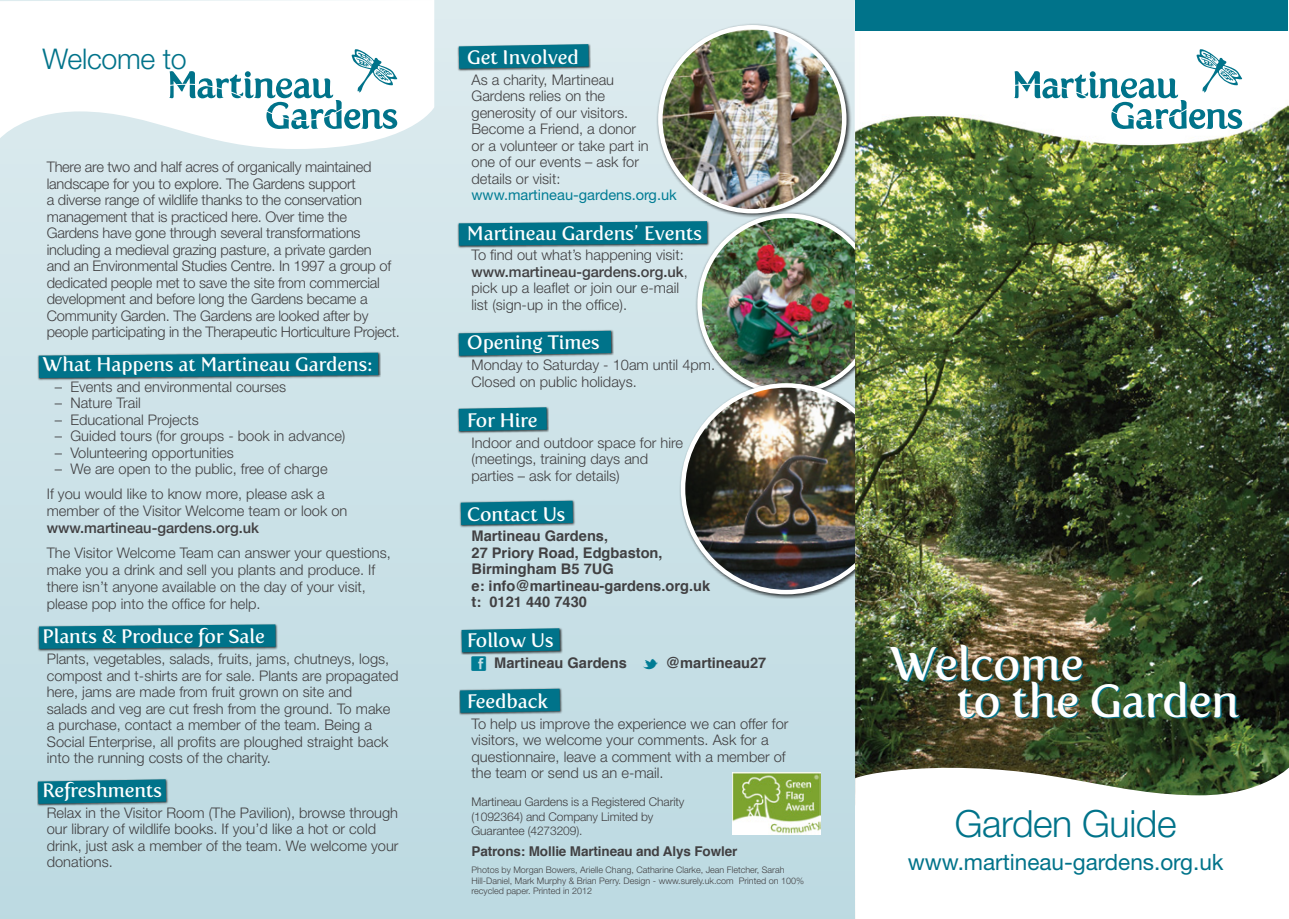
<style>
.page{position:relative;width:1289px;height:919px;background:#fff}
.page>*{position:absolute;margin:0;border:0;box-sizing:border-box;transform-origin:0 0}
.t1{font:46.5px/37.5px "Fertigo";letter-spacing:-.01em;color:#fff}
.t2{font:300 37.5px "Helvetica Neue";letter-spacing:-.01em;color:#00738a}
.t3{font:300 28.5px "Helvetica Neue";letter-spacing:-.01em;color:#00738a}
.t4{font:22.5px "Helvetica Neue";color:#00738a}
.t5{font:19.5px "Fertigo";color:#fff}
.t6{font:300 14.7px/16.5px "Helvetica Neue";color:#414042}
.t7{font:700 14.7px/16.5px "Helvetica";color:#414042}
.t8{font:500 14.7px "Helvetica Neue";color:#414042}
.t9{font:14.7px "Helvetica Neue";color:#007c94}
.t10{font:700 13.5px "Helvetica";letter-spacing:-.01em;color:#414042}
.t11{font:300 12px/14.4px "Helvetica Neue";letter-spacing:-.01em;color:#414042}
.t12{font:300 9px/10.5px "Helvetica Neue";color:#414042}
.s1{font-weight:500}
.s2{color:#007c94}
</style>
<div class="page">
<div style="left:0;top:0;width:1288px;height:918px;background:linear-gradient(to bottom,#deecef,#bcd9e1)"></div>
<div style="left:695px;top:211px;width:188px;height:188px;background:#000;opacity:.75"></div>
<img style="left:699px;top:216px;width:177px;height:176px;border-radius:88px">
<div style="left:679px;top:381px;width:217px;height:218px;background:#000;opacity:.75"></div>
<img style="left:683px;top:385px;width:206px;height:207px;border-radius:103px">
<div style="left:656px;top:23px;width:195px;height:195px;background:#000;opacity:.75"></div>
<img style="left:660px;top:27px;width:184px;height:184px">
<div style="left:658px;top:25px;width:188px;height:188px;border:4px solid #fff;border-radius:50%"></div>
<div style="left:37px;top:351px;width:344px;height:29px;background:#000;opacity:.75"></div>
<svg style="left:39px;top:353px;width:339px;height:25px;background:#10788d"></svg>
<div style="left:459px;top:499px;width:116px;height:28px;background:#000;opacity:.75"></div>
<svg style="left:461px;top:500px;width:112px;height:25px;background:#10788d"></svg>
<div style="left:457px;top:220px;width:252px;height:28px;background:#000;opacity:.75"></div>
<svg style="left:459px;top:221px;width:248px;height:25px;background:#10788d"></svg>
<div style="left:457px;top:329px;width:157px;height:29px;background:#000;opacity:.75"></div>
<svg style="left:459px;top:331px;width:152px;height:25px;background:#0f778c"></svg>
<div style="left:457px;top:406px;width:92px;height:27px;background:#000;opacity:.75"></div>
<svg style="left:459px;top:407px;width:88px;height:24px;background:#0a768b"></svg>
<div style="left:457px;top:43px;width:134px;height:28px;background:#000;opacity:.75"></div>
<svg style="left:459px;top:44px;width:129px;height:25px;background:#10788d"></svg>
<div style="left:460px;top:626px;width:102px;height:29px;background:#000;opacity:.75"></div>
<div style="left:37px;top:777px;width:131px;height:29px;background:#000;opacity:.75"></div>
<svg style="left:38px;top:779px;width:128px;height:24px;background:#0c778d"></svg>
<div style="left:38px;top:623px;width:240px;height:28px;background:#000;opacity:.75"></div>
<svg style="left:39px;top:624px;width:236px;height:24px;background:#0c788d"></svg>
<svg style="left:0;top:0;width:434px;height:149px"></svg>
<img style="left:855px;top:0;width:433px;height:765px">
<svg style="left:855px;top:765px;width:433px;height:153px"></svg>
<svg style="left:169px;top:49px;width:228px;height:80px"></svg>
<svg style="left:1014px;top:49px;width:228px;height:80px"></svg>
<div style="left:855px;top:0;width:432px;height:30px;background:#00738a"></div>
<div style="left:458px;top:687px;width:104px;height:28px;background:#000;opacity:.75"></div>
<svg style="left:460px;top:688px;width:100px;height:24px;background:#0c788d"></svg>
<img style="left:732px;top:772px;width:88px;height:62px">
<svg style="left:461px;top:628px;width:99px;height:43px;background:#59a0af"></svg>
<h3 class="t3" style="left:43px;top:42px;width:146px">Welcome to</h3>
<h3 class="t5" style="left:467px;top:46px;width:113px">Get Involved</h3>
<p class="t6" style="left:471px;top:71px;width:179px">As a charity, Martineau<br>Gardens relies on the generosity of our visitors.<br>Become a Friend, a donor or a volunteer or take part in one of our events – ask for details or visit:</p>
<p class="t9" style="left:471px;top:186px;width:207px">www.martineau-gardens.org.uk</p>
<h3 class="t5" style="left:467px;top:222px;width:236px">Martineau Gardens’ Events</h3>
<p class="t6" style="left:471px;top:246px;width:218px">To find out what’s happening visit: <span class="s1">www.martineau-gardens.org.uk</span>, pick up a leaflet or join our e-mail list (sign-up in the office).</p>
<h3 class="t5" style="left:467px;top:330px;width:134px">Opening Times</h3>
<p class="t6" style="left:471px;top:356px;width:245px">Monday to Saturday - 10am until 4pm.<br>Closed on public holidays.</p>
<h3 class="t5" style="left:467px;top:408px;width:72px">For Hire</h3>
<p class="t6" style="left:471px;top:434px;width:213px">Indoor and outdoor space for hire (meetings, training days and parties – ask for details)</p>
<h3 class="t5" style="left:467px;top:502px;width:100px">Contact Us</h3>
<p class="t7" style="left:471px;top:528px;width:240px">Martineau Gardens,<br>27 Priory Road, Edgbaston,<br>Birmingham B5 7UG<br>e: info@martineau-gardens.org.uk t: 0121 440 7430</p>
<h3 class="t5" style="left:467px;top:629px;width:88px">Follow Us</h3>
<p class="t7" style="left:494px;top:655px;width:273px">Martineau Gardens <span class="s2">▼</span> @martineau27</p>
<h3 class="t5" style="left:467px;top:689px;width:82px">Feedback</h3>
<p class="t6" style="left:471px;top:714px;width:318px">To help us improve the experience we can offer for visitors, we welcome your comments. Ask for a questionnaire, leave a comment with a member of the team or send us an e-mail.</p>
<p class="t11" style="left:471px;top:794px;width:214px">Martineau Gardens is a Registered Charity (1092364) and Company Limited by<br>Guarantee (4273209).</p>
<p class="t10" style="left:471px;top:841px;width:267px">Patrons: Mollie Martineau and Alys Fowler</p>
<p class="t12" style="left:471px;top:864px;width:334px">Photos by Morgan Bowers, Arielle Chang, Catharine Clarke, Jean Fletcher, Sarah<br>Hill-Daniel, Mark Murphy &amp; Brian Perry. Design - www.surely.uk.com Printed on 100% recycled paper. Printed in 2012</p>
<p class="t6" style="left:47px;top:158px;width:354px">There are two and half acres of organically maintained landscape for you to explore. The Gardens support<br>a diverse range of wildlife thanks to the conservation management that is practiced here. Over time the Gardens have gone through several transformations including a medieval grazing pasture, a private garden<br>and an Environmental Studies Centre. In 1997 a group of dedicated people met to save the site from commercial development and before long the Gardens became a Community Garden. The Gardens are looked after by people participating in the Therapeutic Horticulture Project.</p>
<h3 class="t5" style="left:43px;top:353px;width:331px">What Happens at Martineau Gardens:</h3>
<p class="t6" style="left:55px;top:378px;width:233px">– Events and environmental courses</p>
<p class="t6" style="left:55px;top:394px;width:87px">– Nature Trail</p>
<p class="t6" style="left:55px;top:411px;width:145px">– Educational Projects</p>
<p class="t6" style="left:55px;top:427px;width:292px">– Guided tours (for groups - book in advance)</p>
<p class="t6" style="left:55px;top:444px;width:180px">– Volunteering opportunities</p>
<p class="t6" style="left:47px;top:456px;width:282px;line-height:24.8px;text-align:center">– We are open to the public, free of charge<br>If you would like to know more, please ask a</p>
<p class="t6" style="left:47px;top:502px;width:302px">member of the Visitor Welcome team or look on</p>
<p class="t8" style="left:47px;top:519px;width:214px">www.martineau-gardens.org.uk</p>
<p class="t6" style="left:47px;top:543px;width:345px;line-height:17.2px">The Visitor Welcome Team can answer your questions, make you a drink and sell you plants and produce. If there isn’t anyone available on the day of your visit, please pop into the office for help.</p>
<h3 class="t5" style="left:43px;top:625px;width:224px">Plants &amp; Produce for Sale</h3>
<p class="t6" style="left:47px;top:650px;width:353px">Plants, vegetables, salads, fruits, jams, chutneys, logs, compost and t-shirts are for sale. Plants are propagated here, jams are made from fruit grown on site and<br>salads and veg are cut fresh from the ground. To make a purchase, contact a member of the team. Being a Social Enterprise, all profits are ploughed straight back into the running costs of the charity.</p>
<h3 class="t5" style="left:43px;top:778px;width:121px">Refreshments</h3>
<p class="t6" style="left:47px;top:804px;width:353px">Relax in the Visitor Room (The Pavilion), browse through our library of wildlife books. If you’d like a hot or cold drink, just ask a member of the team. We welcome your donations.</p>
<h2 class="t2" style="left:954px;top:800px;width:223px">Garden Guide</h2>
<h1 class="t1" style="left:956px;top:644px;width:284px;text-indent:-67px">Welcome<br>to the Garden</h1>
<h3 class="t4" style="left:907px;top:848px;width:317px">www.martineau-gardens.org.uk</h3>
</div>
